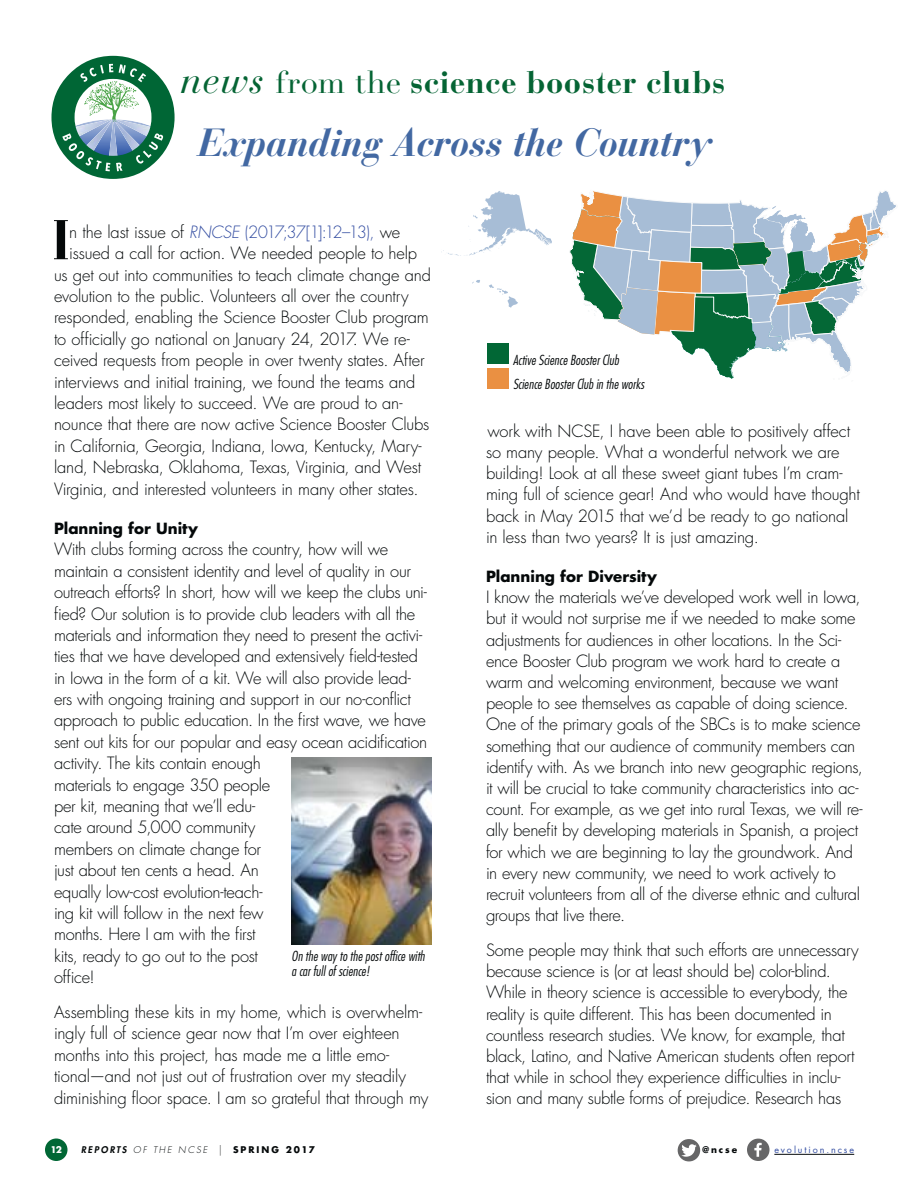
<style>
.page{position:relative;width:918px;height:1188px;background:#fff}
.page>*{position:absolute;margin:0;border:0;box-sizing:border-box;transform-origin:0 0}
.t1{font:700 condensed 55.65px "Bauer Bodoni";color:#040809}
.t2{font:italic 700 39px "Bauer Bodoni";letter-spacing:-.015em;color:#4268a2}
.t3{font:700 31.05px "Bauer Bodoni";letter-spacing:.015em;color:#056434}
.t4{font:300 16.5px/21.1px "Futura Std";letter-spacing:-.015em;color:#040809}
.t5{font:300 16.5px "Futura Std";letter-spacing:-.015em;color:#344ea2}
.t6{font:700 15px "Futura Std";color:#040809}
.t7{font:italic 300 condensed 13.5px/24px "Futura Std";letter-spacing:.005em;color:#040809}
.t8{font:italic 300 9px "Futura Std";letter-spacing:.21em;color:#040809}
.t9{font:700 9px "Futura Std";letter-spacing:.215em;color:#040809}
.t10{font:9px "Futura Std";letter-spacing:.215em;color:#344ea2}
.t11{font:700 9px "Futura Std";color:#fff}
.s1{font-weight:400;font-style:italic;font-size:39px}
.s2{font-family:"Didot";font-weight:400}
.s3{color:#040809}
.s4{font-style:italic}
.s5{font-weight:800}
</style>
<div class="page">
<svg style="left:51px;top:56px;width:124px;height:123px"></svg>
<div style="left:45px;top:1139px;width:23px;height:22px;background:#016735;border-radius:50%"></div>
<img style="left:292px;top:758px;width:140px;height:187px">
<svg style="left:472px;top:280px;width:46px;height:28px"></svg>
<svg style="left:570px;top:191px;width:326px;height:188px"></svg>
<svg style="left:441px;top:191px;width:111px;height:65px"></svg>
<div style="left:488px;top:344px;width:21px;height:20px;background:#016735"></div>
<div style="left:488px;top:369px;width:21px;height:20px;background:#ea9042"></div>
<hr style="left:774px;top:1154px;width:80px;height:1px;background:#040809">
<svg style="left:747px;top:1139px;width:23px;height:22px"></svg>
<svg style="left:678px;top:1139px;width:22px;height:22px"></svg>
<h3 class="t3" style="left:180px;top:70px;width:547px"><span class="s1">news</span> <span class="s2">from the</span> science booster clubs</h3>
<h2 class="t2" style="left:198px;top:127px;width:515px">Expanding Across the Country</h2>
<h1 class="t1" style="left:53px;top:219px;width:18px">I</h1>
<p class="t5" style="left:69px;top:224px;width:333px"><span class="s3">n the last issue of</span> <span class="s4">RNCSE</span> (2017;37[1]:12–13), <span class="s3">we</span></p>
<p class="t4" style="left:69px;top:244px;width:350px">issued a call for action. We needed people to help</p>
<p class="t4" style="left:54px;top:265px;width:378px">us get out into communities to teach climate change and</p>
<p class="t4" style="left:54px;top:287px;width:356px">evolution to the public. Volunteers all over the country</p>
<p class="t4" style="left:54px;top:308px;width:376px">responded, enabling the Science Booster Club program</p>
<p class="t4" style="left:54px;top:329px;width:357px">to officially go national on January 24, 2017. We re-</p>
<p class="t4" style="left:54px;top:351px;width:372px">ceived requests from people in over twenty states. After</p>
<p class="t4" style="left:54px;top:372px;width:363px">interviews and initial training, we found the teams and</p>
<p class="t4" style="left:54px;top:394px;width:350px">leaders most likely to succeed. We are proud to an-</p>
<p class="t4" style="left:54px;top:415px;width:377px">nounce that there are now active Science Booster Clubs</p>
<p class="t4" style="left:54px;top:436px;width:369px">in California, Georgia, Indiana, Iowa, Kentucky, Mary-</p>
<p class="t4" style="left:54px;top:458px;width:369px">land, Nebraska, Oklahoma, Texas, Virginia, and West</p>
<p class="t4" style="left:54px;top:479px;width:366px">Virginia, and interested volunteers in many other states.</p>
<p class="t6" style="left:54px;top:521px;width:146px">Planning for Unity</p>
<p class="t4" style="left:54px;top:540px;width:375px">With clubs forming across the country, how will we maintain a consistent identity and level of quality in our outreach efforts? In short, how will we keep the clubs uni&shy;fied? Our solution is to provide club leaders with all the materials and information they need to present the activi&shy;ties that we have developed and extensively field-tested in Iowa in the form of a kit. We will also provide lead&shy;ers with ongoing training and support in our no-conflict approach to public education. In the first wave, we have sent out kits for our popular and easy ocean acidification activity. The kits contain enough<br>materials to engage 350 people<br>per kit, meaning that we’ll edu-<br>cate around 5,000 community<br>members on climate change for<br>just about ten cents a head. An<br>equally low-cost evolution-teach-<br>ing kit will follow in the next few<br>months. Here I am with the first<br>kits, ready to go out to the post<br>office!</p>
<p class="t4" style="left:54px;top:1002px;width:376px">Assembling these kits in my home, which is overwhelm&shy;ingly full of science gear now that I’m over eighteen months into this project, has made me a little emo&shy;tional—and not just out of frustration over my steadily diminishing floor space. I am so grateful that through my</p>
<p class="t7" style="left:292px;top:949px;width:135px;line-height:15px">On the way to the post office with a car full of science!</p>
<p class="t11" style="left:51px;top:1146px;width:13px">12</p>
<p class="t8" style="left:81px;top:1146px;width:142px"><span class="s5">REPORTS</span> OF THE NCSE |</p>
<p class="t9" style="left:233px;top:1146px;width:83px">SPRING 2017</p>
<p class="t7" style="left:513px;top:348px;width:133px">Active Science Booster Club<br>Science Booster Club in the works</p>
<p class="t4" style="left:486px;top:421px;width:375px">work with NCSE, I have been able to positively affect so many people. What a wonderful network we are building! Look at all these sweet giant tubes I’m cram&shy;ming full of science gear! And who would have thought back in May 2015 that we’d be ready to go national in less than two years? It is just amazing.</p>
<p class="t6" style="left:486px;top:569px;width:172px">Planning for Diversity</p>
<p class="t4" style="left:486px;top:588px;width:378px">I know the materials we’ve developed work well in Iowa, but it would not surprise me if we needed to make some adjustments for audiences in other locations. In the Sci&shy;ence Booster Club program we work hard to create a warm and welcoming environment, because we want people to see themselves as capable of doing science.<br>One of the primary goals of the SBCs is to make science something that our audience of community members can identify with. As we branch into new geographic regions, it will be crucial to take community characteristics into ac&shy;count. For example, as we get into rural Texas, we will re&shy;ally benefit by developing materials in Spanish, a project for which we are beginning to lay the groundwork. And in every new community, we need to work actively to recruit volunteers from all of the diverse ethnic and cultural groups that live there.</p>
<p class="t4" style="left:486px;top:940px;width:374px">Some people may think that such efforts are unnecessary because science is (or at least should be) color-blind.<br>While in theory science is accessible to everybody, the reality is quite different. This has been documented in countless research studies. We know, for example, that black, Latino, and Native American students often report that while in school they experience difficulties in inclu&shy;sion and many subtle forms of prejudice. Research has</p>
<p class="t9" style="left:702px;top:1146px;width:36px">@ncse</p>
<p class="t10" style="left:774px;top:1146px;width:81px">evolution.ncse</p>
</div>
